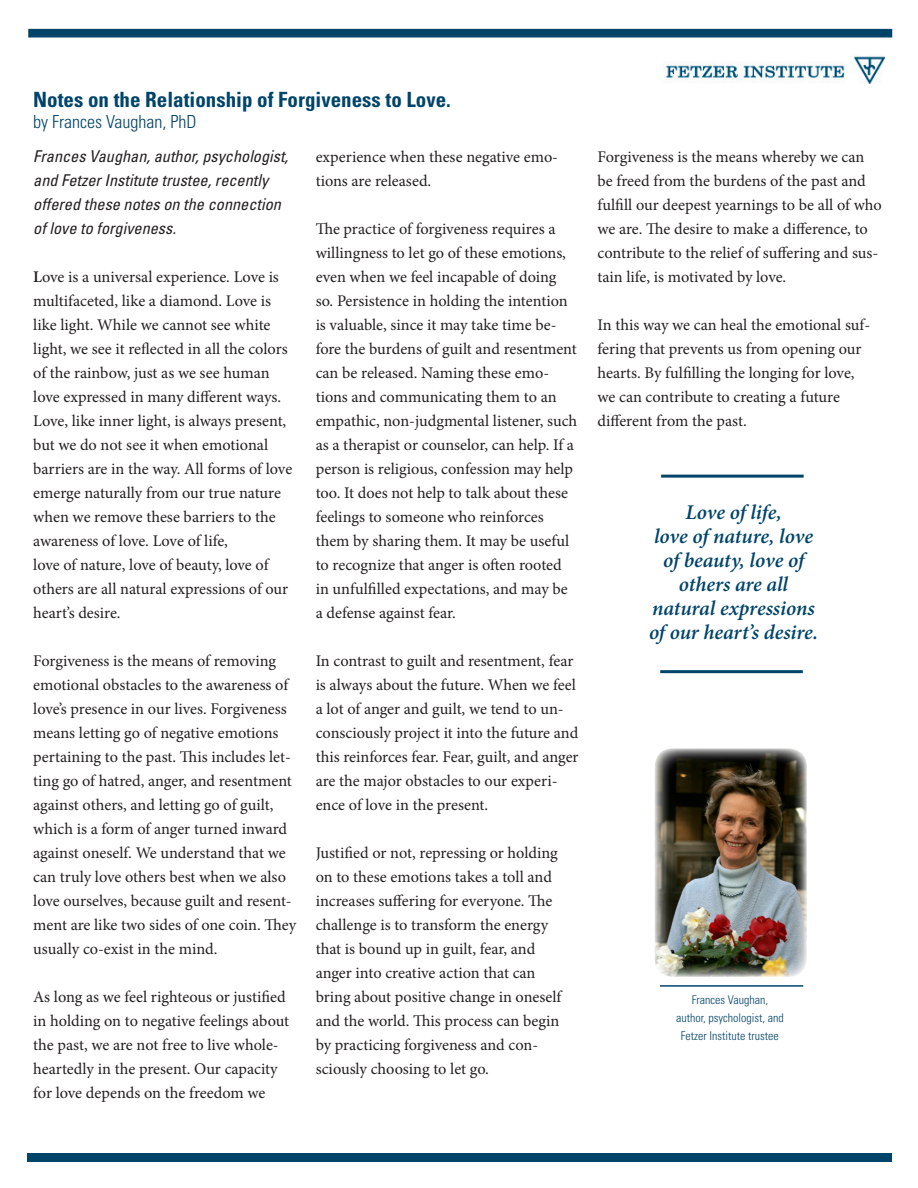
<style>
.page{position:relative;width:918px;height:1188px;background:#fff}
.page>*{position:absolute;margin:0;border:0;box-sizing:border-box;transform-origin:0 0}
.t1{font:italic 600 21px/24px "Minion Pro";letter-spacing:-.005em;color:#00446a;text-align:center}
.t2{font:700 condensed 21px "Univers LT Std";color:#00446a}
.t3{font:300 condensed 18px "Univers LT Std";color:#00446a}
.t4{font:16.35px/24px "Minion Pro";letter-spacing:-.005em;color:#231f20}
.t5{font:italic condensed 16.35px/24px "Univers LT Std";color:#231f20}
.t6{font:300 condensed 12px/18px "Univers LT Std";color:#00446a;text-align:center}
.s1{font-weight:600}
</style>
<div class="page">
<img style="left:655px;top:748px;width:152px;height:229px;border-radius:18px">
<hr style="left:660px;top:985px;width:143px;height:2px;background:#00446a">
<hr style="left:661px;top:475px;width:143px;height:3px;background:#00446a">
<hr style="left:660px;top:670px;width:143px;height:3px;background:#00446a">
<div style="left:28px;top:1153px;width:864px;height:9px;background:#00446a"></div>
<div style="left:29px;top:30px;width:863px;height:7px;background:#00446a"></div>
<div style="left:28px;top:29px;width:864px;height:9px;border:2px solid #00446a"></div>
<img style="left:665px;top:56px;width:220px;height:28px">
<p class="t2" style="left:33px;top:86px;width:419px">Notes on the Relationship of Forgiveness to Love.</p>
<p class="t3" style="left:33px;top:111px;width:165px">by Frances Vaughan, PhD</p>
<p class="t5" style="left:33px;top:144px;width:256px">Frances Vaughan, author, psychologist, and Fetzer Institute trustee, recently offered these notes on the connection of love to forgiveness.</p>
<p class="t4" style="left:33px;top:265px;width:261px"><span class="s1">L</span>ove is a universal experience. Love is multifaceted, like a diamond. Love is like light. While we cannot see white light, we see it reflected in all the colors of the rainbow, just as we see human love expressed in many different ways.<br>Love, like inner light, is always present, but we do not see it when emotional barriers are in the way. All forms of love emerge naturally from our true nature when we remove these barriers to the awareness of love. Love of life,<br>love of nature, love of beauty, love of others are all natural expressions of our heart’s desire.</p>
<p class="t4" style="left:33px;top:649px;width:265px">Forgiveness is the means of removing emotional obstacles to the awareness of love’s presence in our lives. Forgiveness means letting go of negative emotions pertaining to the past. This includes let&shy;ting go of hatred, anger, and resentment against others, and letting go of guilt, which is a form of anger turned inward against oneself. We understand that we can truly love others best when we also love ourselves, because guilt and resent&shy;ment are like two sides of one coin. They usually co-exist in the mind.</p>
<p class="t4" style="left:33px;top:985px;width:258px">As long as we feel righteous or justified in holding on to negative feelings about the past, we are not free to live whole&shy;heartedly in the present. Our capacity for love depends on the freedom we</p>
<p class="t4" style="left:316px;top:145px;width:244px">experience when these negative emo&shy;tions are released.</p>
<p class="t4" style="left:316px;top:217px;width:263px">The practice of forgiveness requires a willingness to let go of these emotions, even when we feel incapable of doing so. Persistence in holding the intention is valuable, since it may take time be&shy;fore the burdens of guilt and resentment can be released. Naming these emo&shy;tions and communicating them to an empathic, non-judgmental listener, such as a therapist or counselor, can help. If a person is religious, confession may help too. It does not help to talk about these feelings to someone who reinforces them by sharing them. It may be useful to recognize that anger is often rooted in unfulfilled expectations, and may be a defense against fear.</p>
<p class="t4" style="left:316px;top:649px;width:264px">In contrast to guilt and resentment, fear is always about the future. When we feel a lot of anger and guilt, we tend to un&shy;consciously project it into the future and this reinforces fear. Fear, guilt, and anger are the major obstacles to our experi&shy;ence of love in the present.</p>
<p class="t4" style="left:316px;top:841px;width:247px">Justified or not, repressing or holding on to these emotions takes a toll and increases suffering for everyone. The challenge is to transform the energy that is bound up in guilt, fear, and anger into creative action that can bring about positive change in oneself and the world. This process can begin by practicing forgiveness and con&shy;sciously choosing to let go.</p>
<p class="t4" style="left:597px;top:145px;width:286px">Forgiveness is the means whereby we can be freed from the burdens of the past and fulfill our deepest yearnings to be all of who we are. The desire to make a difference, to contribute to the relief of suffering and sus&shy;tain life, is motivated by love.</p>
<p class="t4" style="left:597px;top:313px;width:274px">In this way we can heal the emotional suf&shy;fering that prevents us from opening our hearts. By fulfilling the longing for love, we can contribute to creating a future different from the past.</p>
<p class="t1" style="left:649px;top:500px;width:171px">Love of life,<br>love of nature, love of beauty, love of others are all natural expressions of our heart’s desire.</p>
<p class="t6" style="left:676px;top:990px;width:109px">Frances Vaughan, author, psychologist, and<br>Fetzer Institute trustee</p>
</div>
